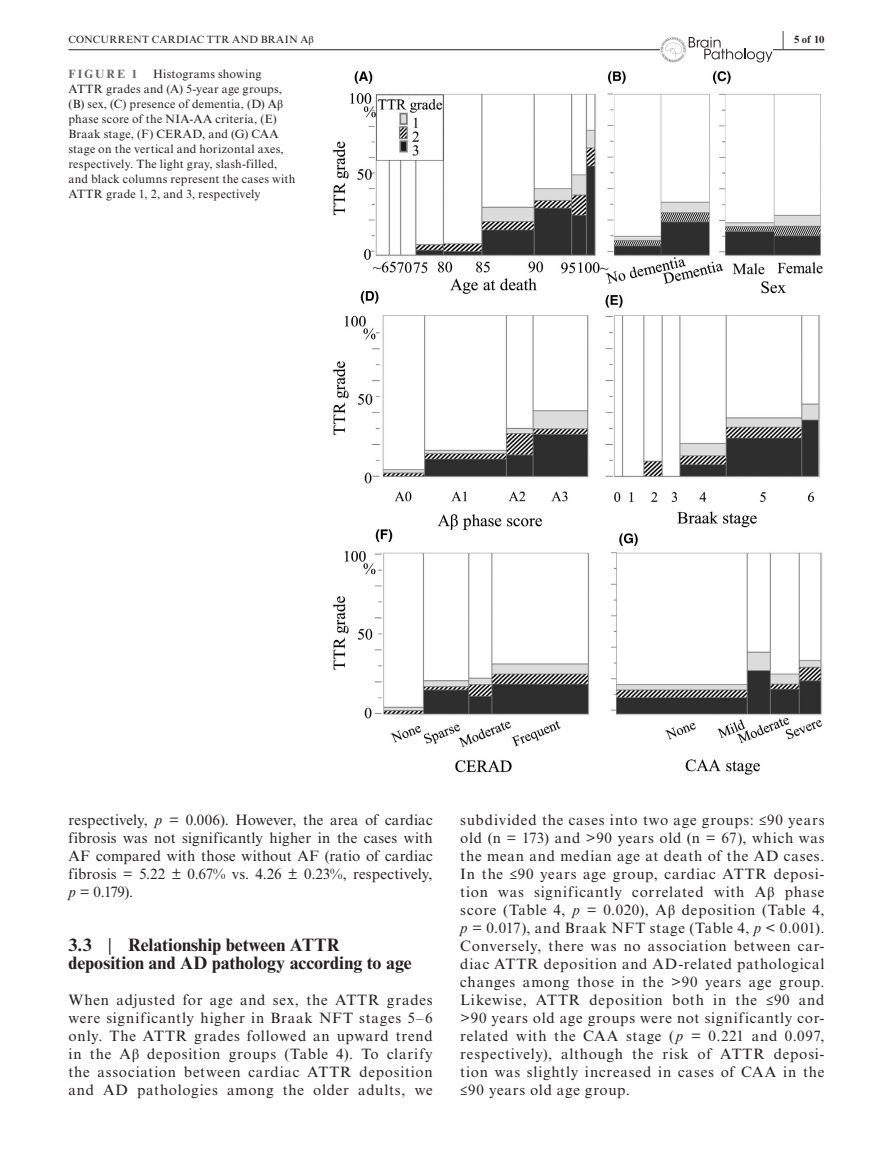
<style>
.page{position:relative;width:893px;height:1174px;background:#fff}
.page>*{position:absolute;margin:0;border:0;box-sizing:border-box;transform-origin:0 0}
.t1{font:700 18px/18px "Times New Roman MT Std";color:#231f20}
.t2{font:15px/18px "Times New Roman MT Std";letter-spacing:.04em;color:#231f20;text-align:justify}
.t3{font:12px/15px "Times New Roman MT Std";letter-spacing:.025em;color:#231f20}
.t4{font:700 12px "Times New Roman MT Std";letter-spacing:.175em;color:#636366}
.t5{font:10.5px "Times New Roman MT Std";letter-spacing:.025em;color:#231f20}
.t6{font:700 10.5px "Times New Roman MT Std";color:#231f20}
.s1{font-family:"STIX"}
.s2{font-size:20.25px}
.s3{font-style:italic}
.s4{font-weight:400}
</style>
<div class="page">
<hr style="left:68px;top:49px;width:756px;height:1px;background:#231f20">
<svg style="left:660px;top:37px;width:112px;height:25px"></svg>
<img style="left:332px;top:70px;width:491px;height:705px">
<p class="t5" style="left:68px;top:33px;width:247px">CONCURRENT CARDIAC TTR AND BRAIN A<span class="s1">β</span></p>
<p class="t6" style="left:782px;top:33px;width:43px"><span class="s2">|</span> 5 of 10</p>
<p class="t3" style="left:68px;top:66px;width:228px;text-indent:85px">Histograms showing ATTR grades and (A) 5-year age groups, (B) sex, (C) presence of dementia, (D) A<span class="s1">β </span>phase score of the NIA-AA criteria, (E)<br>Braak stage, (F) CERAD, and (G) CAA stage on the vertical and horizontal axes, respectively. The light gray, slash-filled, and black columns represent the cases with ATTR grade 1, 2, and 3, respectively</p>
<p class="t4" style="left:68px;top:66px;width:71px">FIGURE 1</p>
<p class="t2" style="left:68px;top:811px;width:366px">respectively, <span class="s3">p</span> = 0.006). However, the area of cardiac fibrosis was not significantly higher in the cases with AF compared with those without AF (ratio of cardiac fibrosis = 5.22 ± 0.67% vs. 4.26 ± 0.23%, respectively, <span class="s3">p</span> = 0.179).</p>
<p class="t1" style="left:68px;top:936px;width:345px">3.3 <span class="s4">|</span> Relationship between ATTR deposition and AD pathology according to age</p>
<p class="t2" style="left:68px;top:991px;width:366px">When adjusted for age and sex, the ATTR grades were significantly higher in Braak NFT stages 5–6 only. The ATTR grades followed an upward trend in the A<span class="s1">β</span> deposition groups (Table 4). To clarify the association between cardiac ATTR deposition and AD pathologies among the older adults, we</p>
<p class="t2" style="left:460px;top:811px;width:366px">subdivided the cases into two age groups: ≤90 years old (n = 173) and &gt;90 years old (n = 67), which was the mean and median age at death of the AD cases.<br>In the ≤90 years age group, cardiac ATTR deposi&shy;tion was significantly correlated with A<span class="s1">β</span> phase score (Table 4, <span class="s3">p</span> = 0.020), A<span class="s1">β</span> deposition (Table 4, <span class="s3">p</span> = 0.017), and Braak NFT stage (Table 4, <span class="s3">p</span> &lt; 0.001).<br>Conversely, there was no association between car&shy;diac ATTR deposition and AD-related pathological changes among those in the &gt;90 years age group.<br>Likewise, ATTR deposition both in the ≤90 and &gt;90 years old age groups were not significantly cor&shy;related with the CAA stage (<span class="s3">p</span> = 0.221 and 0.097, respectively), although the risk of ATTR deposi&shy;tion was slightly increased in cases of CAA in the ≤90 years old age group.</p>
</div>
